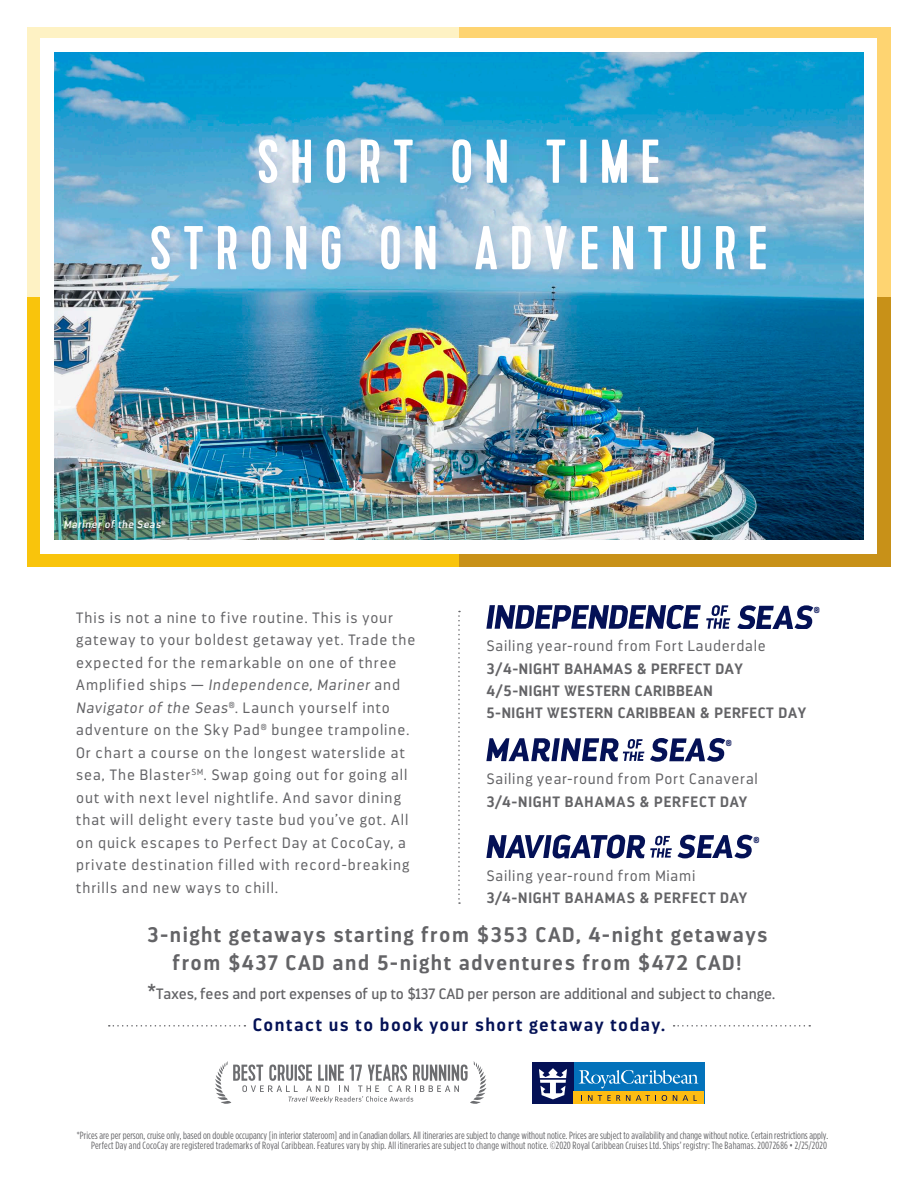
<style>
.page{position:relative;width:918px;height:1188px;background:#fff}
.page>*{position:absolute;margin:0;border:0;box-sizing:border-box;transform-origin:0 0}
.t1{font:61.8px/86.4px "Kapra";letter-spacing:.195em;color:#fff;text-align:center}
.t2{font:700 21px/27.8px "Darwin";letter-spacing:.07em;color:#636366;text-align:center}
.t3{font:700 18px "Darwin";letter-spacing:.08em;color:#041156}
.t4{font:300 15px/22.5px "Darwin";letter-spacing:.065em;color:#636366}
.t5{font:700 15px/21.8px "Darwin";letter-spacing:.04em;color:#636366}
.t6{font:15px "Darwin";color:#636366}
.t7{font:700 15px "Darwin";letter-spacing:.06em;color:#636366}
.t8{font:10.5px/10.5px "Gotham Condensed";color:#636366;text-align:right}
.t9{font:italic 10.5px "Darwin";letter-spacing:.065em;color:#fff}
.t10{font:700 8.7px "Darwin";color:#041156}
.s1{font-style:italic}
.s2{font-size:21px}
</style>
<div class="page">
<div style="left:459px;top:297px;width:432px;height:270px;background:#c89118"></div>
<div style="left:27px;top:297px;width:432px;height:270px;background:#f9c40c"></div>
<div style="left:459px;top:27px;width:432px;height:270px;background:#fed471"></div>
<div style="left:27px;top:27px;width:432px;height:270px;background:#fef2c4"></div>
<div style="left:40px;top:39px;width:838px;height:515px;background:#fff"></div>
<img style="left:54px;top:53px;width:810px;height:487px">
<svg style="left:674px;top:1025px;width:136px;height:2px"></svg>
<svg style="left:109px;top:1025px;width:136px;height:2px"></svg>
<div style="left:532px;top:1062px;width:172px;height:42px;background:#0372bb"></div>
<div style="left:532px;top:1062px;width:42px;height:42px;background:#041156"></div>
<div style="left:574px;top:1091px;width:130px;height:13px;background:#fdbc12"></div>
<svg style="left:588px;top:1095px;width:4px;height:6px"></svg>
<svg style="left:598px;top:1095px;width:22px;height:6px"></svg>
<svg style="left:626px;top:1095px;width:4px;height:6px"></svg>
<svg style="left:636px;top:1095px;width:20px;height:6px"></svg>
<svg style="left:662px;top:1095px;width:5px;height:6px"></svg>
<svg style="left:673px;top:1095px;width:4px;height:6px"></svg>
<svg style="left:683px;top:1095px;width:5px;height:6px"></svg>
<svg style="left:539px;top:1068px;width:28px;height:31px"></svg>
<svg style="left:579px;top:1070px;width:119px;height:18px"></svg>
<svg style="left:215px;top:1061px;width:271px;height:43px"></svg>
<div style="left:139px;top:126px;width:639px;height:156px;background:#4f72b8;opacity:.15"></div>
<svg style="left:737px;top:606px;width:76px;height:23px"></svg>
<svg style="left:486px;top:606px;width:244px;height:23px"></svg>
<svg style="left:650px;top:738px;width:75px;height:24px"></svg>
<svg style="left:486px;top:738px;width:158px;height:24px"></svg>
<svg style="left:486px;top:835px;width:267px;height:23px"></svg>
<svg style="left:458px;top:611px;width:2px;height:293px"></svg>
<h1 class="t1" style="left:150px;top:120px;width:619px">SHORT ON TIME<br>STRONG ON ADVENTURE</h1>
<p class="t9" style="left:64px;top:518px;width:103px">Mariner of the Seas<sup>®</sup></p>
<p class="t4" style="left:76px;top:606px;width:341px">This is not a nine to five routine. This is your gateway to your boldest getaway yet. Trade the expected for the remarkable on one of three Amplified ships — <span class="s1">Independence, Mariner</span> and <span class="s1">Navigator of the Seas</span><sup>®</sup>. Launch yourself into adventure on the Sky Pad<sup>®</sup> bungee trampoline.<br>Or chart a course on the longest waterslide at sea, The Blaster<sup>SM</sup>. Swap going out for going all out with next level nightlife. And savor dining that will delight every taste bud you’ve got. All on quick escapes to Perfect Day at CocoCay, a private destination filled with record-breaking thrills and new ways to chill.</p>
<p class="t4" style="left:486px;top:635px;width:281px">Sailing year-round from Fort Lauderdale</p>
<p class="t5" style="left:486px;top:658px;width:321px">3/4-NIGHT BAHAMAS &amp; PERFECT DAY<br>4/5-NIGHT WESTERN CARIBBEAN<br>5-NIGHT WESTERN CARIBBEAN &amp; PERFECT DAY</p>
<p class="t10" style="left:726px;top:738px;width:8px">®</p>
<p class="t4" style="left:486px;top:768px;width:273px">Sailing year-round from Port Canaveral</p>
<p class="t7" style="left:486px;top:792px;width:262px">3/4-NIGHT BAHAMAS &amp; PERFECT DAY</p>
<p class="t10" style="left:753px;top:835px;width:8px">®</p>
<p class="t4" style="left:486px;top:865px;width:210px">Sailing year-round from Miami</p>
<p class="t7" style="left:486px;top:889px;width:262px">3/4-NIGHT BAHAMAS &amp; PERFECT DAY</p>
<h2 class="t2" style="left:147px;top:921px;width:622px">3-night getaways starting from $353 CAD, 4-night getaways from $437 CAD and 5-night adventures from $472 CAD!</h2>
<p class="t6" style="left:147px;top:985px;width:630px"><span class="s2">*</span>Taxes, fees and port expenses of up to $137 CAD per person are additional and subject to change.</p>
<p class="t3" style="left:253px;top:1014px;width:414px">Contact us to book your short getaway today.</p>
<p class="t10" style="left:814px;top:605px;width:8px">®</p>
<p class="t8" style="left:77px;top:1130px;width:753px">*Prices are per person, cruise only, based on double occupancy [in interior stateroom] and in Canadian dollars. All itineraries are subject to change without notice. Prices are subject to availability and change without notice. Certain restrictions apply.<br>Perfect Day and CocoCay are registered trademarks of Royal Caribbean. Features vary by ship. All itineraries are subject to change without notice. ©2020 Royal Caribbean Cruises Ltd. Ships’ registry: The Bahamas. 20072686 • 2/25/2020</p>
</div>
